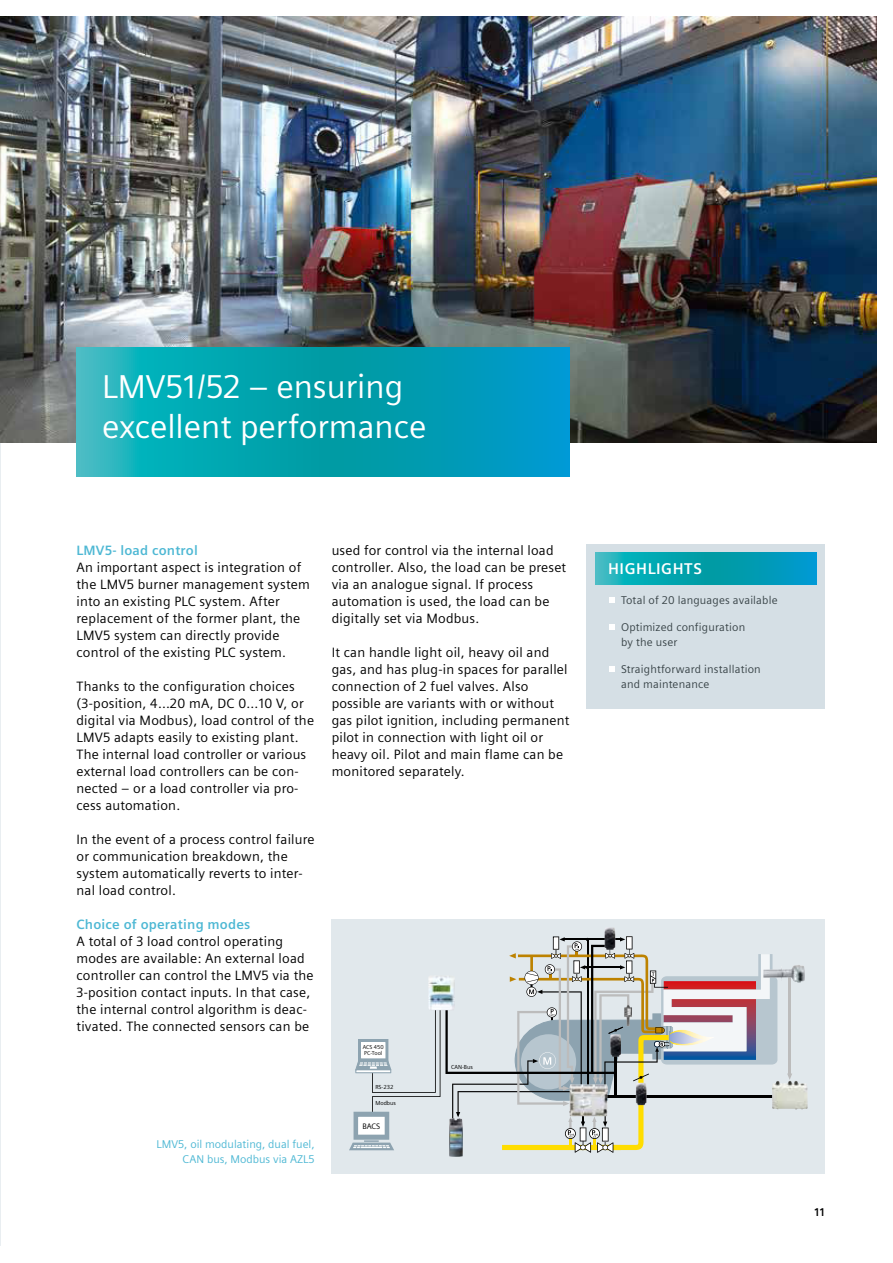
<style>
.page{position:relative;width:893px;height:1263px;background:#fff}
.page>*{position:absolute;margin:0;border:0;box-sizing:border-box;transform-origin:0 0}
.t1{font:33px/39.6px "Siemens Sans";color:#fff}
.t2{font:700 15.6px "Siemens Sans";letter-spacing:.035em;color:#fff}
.t3{font:13.5px/17px "Siemens Sans";letter-spacing:.015em;color:#000}
.t4{font:700 13.5px "Siemens Sans";letter-spacing:.015em;color:#4eb8d4}
.t5{font:11.25px/14.7px "Siemens Sans";letter-spacing:.015em;color:#394448}
.t6{font:11.25px/14.7px "Siemens Sans";color:#4eb8d4;text-align:right}
.t7{font:700 11.25px "Siemens Sans";color:#000}
.t8{font:7.95px "Siemens Sans";color:#000}
.t9{font:5.85px "Siemens Sans";color:#000}
.t10{font:5.7px/6.8px "Siemens Sans";color:#000}
</style>
<div class="page">
<img style="left:0;top:17px;width:876px;height:425px">
<svg style="left:77px;top:347px;width:493px;height:129px;background:#06a2b6"></svg>
<div style="left:587px;top:544px;width:238px;height:165px;background:#d5dfe5"></div>
<svg style="left:609px;top:597px;width:6px;height:6px"></svg>
<svg style="left:609px;top:624px;width:6px;height:6px"></svg>
<svg style="left:609px;top:667px;width:6px;height:5px"></svg>
<svg style="left:595px;top:553px;width:221px;height:32px;background:#06a2b6"></svg>
<div style="left:332px;top:918px;width:493px;height:255px;background:#e1e8ec"></div>
<hr style="left:788px;top:977px;width:3px;height:97px;background:#bcbcbc">
<svg style="left:787px;top:1073px;width:5px;height:7px"></svg>
<img style="left:604px;top:927px;width:11px;height:9px">
<img style="left:777px;top:965px;width:28px;height:17px">
<img style="left:449px;top:1153px;width:14px;height:4px">
<svg style="left:349px;top:936px;width:428px;height:217px"></svg>
<img style="left:772px;top:1081px;width:36px;height:28px">
<img style="left:428px;top:975px;width:27px;height:35px">
<h1 class="t1" style="left:102px;top:370px;width:326px">LMV51/52 – ensuring excellent performance</h1>
<p class="t4" style="left:77px;top:545px;width:123px">LMV5- load control</p>
<p class="t3" style="left:77px;top:560px;width:235px">An important aspect is integration of the LMV5 burner management system into an existing PLC system. After replacement of the former plant, the LMV5 system can directly provide control of the existing PLC system.</p>
<p class="t3" style="left:77px;top:679px;width:239px">Thanks to the configuration choices (3-position, 4...20 mA, DC 0...10 V, or digital via Modbus), load control of the LMV5 adapts easily to existing plant.<br>The internal load controller or various external load controllers can be con&shy;nected – or a load controller via pro&shy;cess automation.</p>
<p class="t3" style="left:77px;top:832px;width:240px">In the event of a process control failure or communication breakdown, the system automatically reverts to inter&shy;nal load control.</p>
<p class="t4" style="left:77px;top:919px;width:175px">Choice of operating modes</p>
<p class="t3" style="left:77px;top:934px;width:239px">A total of 3 load control operating modes are available: An external load controller can control the LMV5 via the 3-position contact inputs. In that case, the internal control algorithm is deac&shy;tivated. The connected sensors can be</p>
<p class="t6" style="left:157px;top:1138px;width:160px">LMV5, oil modulating, dual fuel,<br>CAN bus, Modbus via AZL5</p>
<p class="t3" style="left:332px;top:543px;width:236px">used for control via the internal load controller. Also, the load can be preset via an analogue signal. If process automation is used, the load can be digitally set via Modbus.</p>
<p class="t3" style="left:332px;top:645px;width:239px">It can handle light oil, heavy oil and gas, and has plug-in spaces for parallel connection of 2 fuel valves. Also possible are variants with or without gas pilot ignition, including permanent pilot in connection with light oil or heavy oil. Pilot and main flame can be monitored separately.</p>
<p class="t10" style="left:363px;top:1043px;width:22px">ACS 450<br>PC-Tool</p>
<p class="t9" style="left:375px;top:1084px;width:20px">RS-232</p>
<p class="t9" style="left:375px;top:1099px;width:22px">Modbus</p>
<p class="t8" style="left:362px;top:1121px;width:19px">BACS</p>
<p class="t9" style="left:451px;top:1063px;width:23px">CAN-Bus</p>
<p class="t2" style="left:608px;top:562px;width:95px">HIGHLIGHTS</p>
<p class="t5" style="left:621px;top:594px;width:158px">Total of 20 languages available</p>
<p class="t5" style="left:621px;top:621px;width:126px">Optimized configuration by the user</p>
<p class="t5" style="left:621px;top:663px;width:141px">Straightforward installation and maintenance</p>
<p class="t7" style="left:814px;top:1208px;width:12px">11</p>
</div>
